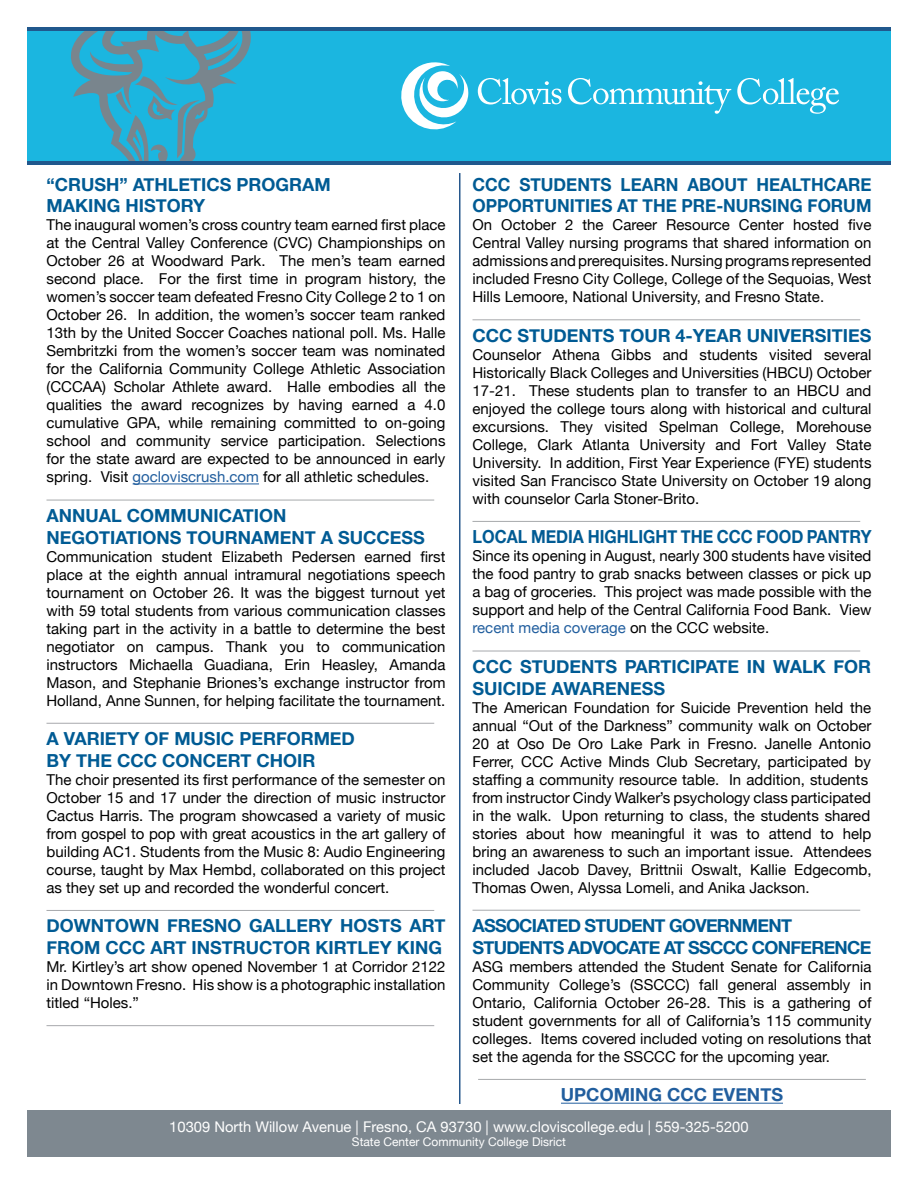
<style>
.page{position:relative;width:918px;height:1188px;background:#fff}
.page>*{position:absolute;margin:0;border:0;box-sizing:border-box;transform-origin:0 0}
.t1{font:700 18px/21.6px "Helvetica Neue";color:#005b94}
.t2{font:700 18px/21.6px "Helvetica Neue";color:#005b94;scale:.95 1}
.t3{font:700 18px/21.6px "Helvetica Neue";letter-spacing:-.04em;color:#005b94}
.t4{font:700 18px "Helvetica Neue";color:#005b94;scale:.9 1}
.t5{font:700 18px "Helvetica Neue";color:#215e9e}
.t6{font:15px/18px "Helvetica Neue";color:#000;text-align:justify}
.t7{font:14.7px "Helvetica Neue";color:#fff}
.t8{font:12px "Helvetica Neue";color:#fff}
.s1{color:#215e9e}
</style>
<div class="page">
<div style="left:27px;top:1111px;width:864px;height:46px;background:#7e8890"></div>
<div style="left:27px;top:27px;width:864px;height:136px;background:#1bb6e0"></div>
<svg style="left:478px;top:78px;width:83px;height:27px"></svg>
<svg style="left:737px;top:78px;width:102px;height:36px"></svg>
<svg style="left:568px;top:78px;width:163px;height:36px"></svg>
<svg style="left:401px;top:62px;width:67px;height:68px"></svg>
<svg style="left:70px;top:30px;width:184px;height:131px"></svg>
<hr style="left:27px;top:27px;width:864px;height:3px;background:#20588d">
<hr style="left:27px;top:161px;width:864px;height:4px;background:#20588d">
<hr style="left:478px;top:1079px;width:388px;height:1px;background:#a7a9ac">
<hr style="left:472px;top:910px;width:388px;height:1px;background:#a7a9ac">
<hr style="left:472px;top:651px;width:388px;height:1px;background:#a7a9ac">
<hr style="left:472px;top:521px;width:388px;height:1px;background:#a7a9ac">
<hr style="left:472px;top:319px;width:388px;height:1px;background:#a7a9ac">
<hr style="left:46px;top:1025px;width:388px;height:1px;background:#a7a9ac">
<hr style="left:46px;top:910px;width:388px;height:1px;background:#a7a9ac">
<hr style="left:46px;top:723px;width:388px;height:1px;background:#a7a9ac">
<hr style="left:46px;top:500px;width:388px;height:1px;background:#a7a9ac">
<hr style="left:459px;top:173px;width:1px;height:931px;background:#27588d">
<hr style="left:133px;top:484px;width:126px;height:1px;background:#215e9e">
<hr style="left:561px;top:1103px;width:222px;height:1px;background:#215e9e">
<h2 class="t2" style="left:472px;top:173px;width:422px">CCC STUDENTS LEARN ABOUT HEALTHCARE<br>OPPORTUNITIES AT THE PRE-NURSING FORUM</h2>
<p class="t6" style="left:472px;top:216px;width:401px">On October 2 the Career Resource Center hosted five Central Valley nursing programs that shared information on admissions and prerequisites. Nursing programs represented included Fresno City College, College of the Sequoias, West Hills Lemoore, National University, and Fresno State.</p>
<h2 class="t1" style="left:472px;top:324px;width:401px">CCC STUDENTS TOUR 4-YEAR UNIVERSITIES</h2>
<p class="t6" style="left:472px;top:345px;width:401px">Counselor Athena Gibbs and students visited several Historically Black Colleges and Universities (HBCU) October 17-21. These students plan to transfer to an HBCU and enjoyed the college tours along with historical and cultural excursions. They visited Spelman College, Morehouse College, Clark Atlanta University and Fort Valley State University. In addition, First Year Experience (FYE) students visited San Francisco State University on October 19 along with counselor Carla Stoner-Brito.</p>
<h2 class="t4" style="left:472px;top:526px;width:445px">LOCAL MEDIA HIGHLIGHT THE CCC FOOD PANTRY</h2>
<p class="t6" style="left:472px;top:547px;width:401px">Since its opening in August, nearly 300 students have visited the food pantry to grab snacks between classes or pick up a bag of groceries. This project was made possible with the support and help of the Central California Food Bank. View <span class="s1">recent media coverage</span> on the CCC website.</p>
<h2 class="t1" style="left:472px;top:655px;width:400px">CCC STUDENTS PARTICIPATE IN WALK FOR<br>SUICIDE AWARENESS</h2>
<p class="t6" style="left:472px;top:698px;width:401px;text-align:left">The American Foundation for Suicide Prevention held the annual “Out of the Darkness” community walk on October 20 at Oso De Oro Lake Park in Fresno. Janelle Antonio Ferrer, CCC Active Minds Club Secretary, participated by staffing a community resource table. In addition, students from instructor Cindy Walker’s psychology class participated in the walk. Upon returning to class, the students shared stories about how meaningful it was to attend to help bring an awareness to such an important issue. Attendees included Jacob Davey, Brittnii Oswalt, Kallie Edgecomb, Thomas Owen, Alyssa Lomeli, and Anika Jackson.</p>
<h2 class="t3" style="left:472px;top:915px;width:401px">ASSOCIATED STUDENT GOVERNMENT<br>STUDENTS ADVOCATE AT SSCCC CONFERENCE</h2>
<p class="t6" style="left:472px;top:957px;width:401px">ASG members attended the Student Senate for California Community College’s (SSCCC) fall general assembly in Ontario, California October 26-28. This is a gathering of student governments for all of California’s 115 community colleges. Items covered included voting on resolutions that set the agenda for the SSCCC for the upcoming year.</p>
<h2 class="t5" style="left:561px;top:1084px;width:224px">UPCOMING CCC EVENTS</h2>
<p class="t7" style="left:169px;top:1118px;width:581px">10309 North Willow Avenue | Fresno, CA 93730 | www.cloviscollege.edu | 559-325-5200</p>
<p class="t8" style="left:352px;top:1135px;width:216px">State Center Community College Disrict</p>
<h2 class="t1" style="left:46px;top:173px;width:286px">“CRUSH” ATHLETICS PROGRAM<br>MAKING HISTORY</h2>
<p class="t6" style="left:46px;top:216px;width:401px">The inaugural women’s cross country team earned first place at the Central Valley Conference (CVC) Championships on October 26 at Woodward Park. The men’s team earned second place. For the first time in program history, the women’s soccer team defeated Fresno City College 2 to 1 on October 26. In addition, the women’s soccer team ranked 13th by the United Soccer Coaches national poll. Ms. Halle Sembritzki from the women’s soccer team was nominated for the California Community College Athletic Association (CCCAA) Scholar Athlete award. Halle embodies all the qualities the award recognizes by having earned a 4.0 cumulative GPA, while remaining committed to on-going school and community service participation. Selections for the state award are expected to be announced in early spring. Visit <span class="s1">gocloviscrush.com</span> for all athletic schedules.</p>
<h2 class="t1" style="left:46px;top:504px;width:380px">ANNUAL COMMUNICATION<br>NEGOTIATIONS TOURNAMENT A SUCCESS</h2>
<p class="t6" style="left:46px;top:547px;width:401px">Communication student Elizabeth Pedersen earned first place at the eighth annual intramural negotiations speech tournament on October 26. It was the biggest turnout yet with 59 total students from various communication classes taking part in the activity in a battle to determine the best negotiator on campus. Thank you to communication instructors Michaella Guadiana, Erin Heasley, Amanda Mason, and Stephanie Briones’s exchange instructor from Holland, Anne Sunnen, for helping facilitate the tournament.</p>
<h2 class="t1" style="left:46px;top:728px;width:310px">A VARIETY OF MUSIC PERFORMED<br>BY THE CCC CONCERT CHOIR</h2>
<p class="t6" style="left:46px;top:770px;width:401px">The choir presented its first performance of the semester on October 15 and 17 under the direction of music instructor Cactus Harris. The program showcased a variety of music from gospel to pop with great acoustics in the art gallery of building AC1. Students from the Music 8: Audio Engineering course, taught by Max Hembd, collaborated on this project as they set up and recorded the wonderful concert.</p>
<h2 class="t1" style="left:46px;top:915px;width:401px">DOWNTOWN FRESNO GALLERY HOSTS ART<br>FROM CCC ART INSTRUCTOR KIRTLEY KING</h2>
<p class="t6" style="left:46px;top:957px;width:401px">Mr. Kirtley’s art show opened November 1 at Corridor 2122 in Downtown Fresno. His show is a photographic installation titled “Holes.”</p>
</div>
